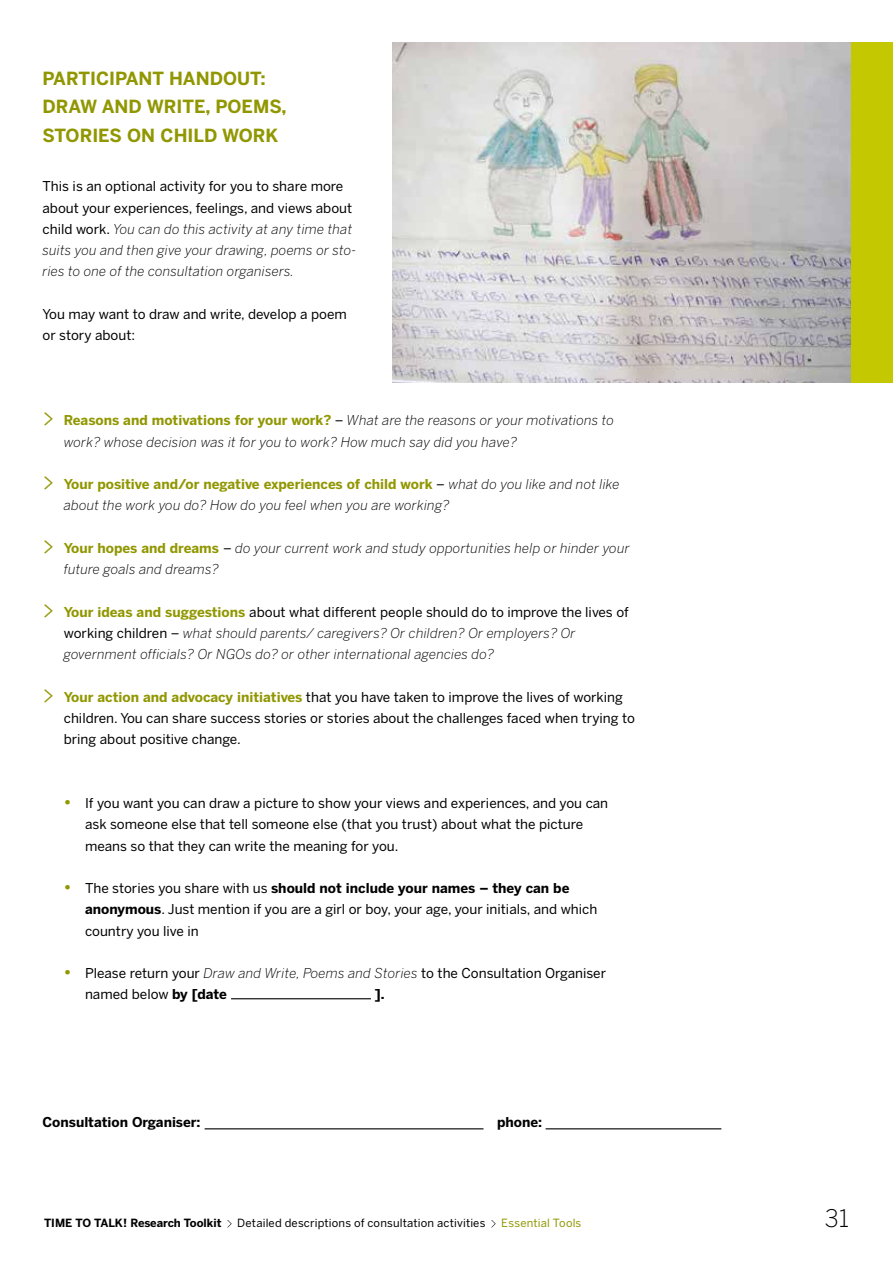
<style>
.page{position:relative;width:893px;height:1263px;background:#fff}
.page>*{position:absolute;margin:0;border:0;box-sizing:border-box;transform-origin:0 0}
.t1{font:300 24px "Benton Sans";color:#000}
.t2{font:700 18px "Benton Sans";color:#919700}
.t3{font:italic 300 13.5px/21.3px "Benton Sans";letter-spacing:.01em;color:#000}
.t4{font:13.5px/21.3px "Benton Sans";color:#000}
.t5{font:700 13.5px "Benton Sans";color:#000}
.t6{font:11.25px "Benton Sans";letter-spacing:.015em;color:#000}
.t7{font:700 11.25px "Benton Sans";color:#000}
.t8{font:11.25px "Benton Sans";letter-spacing:.015em;color:#919700}
.s1{font-weight:400;font-style:normal}
.s2{font-family:"The Sans Light Expert";font-weight:400;font-style:normal;font-size:24px;color:#919700}
.s3{font-weight:700;font-style:normal;color:#919700}
.s4{font-family:"The Sans Light Expert";font-size:24px;color:#919700}
.s5{font-weight:700;color:#919700}
.s6{font-weight:700;font-size:16.5px;color:#919700}
.s7{font-weight:700}
.s8{font-weight:300;font-style:italic}
</style>
<div class="page">
<div style="left:455px;top:43px;width:438px;height:340px;background:#c4c800"></div>
<svg style="left:227px;top:1220px;width:5px;height:7px"></svg>
<svg style="left:491px;top:1220px;width:5px;height:7px"></svg>
<img style="left:392px;top:43px;width:458px;height:340px">
<hr style="left:231px;top:998px;width:140px;height:1px;background:#000">
<hr style="left:205px;top:1128px;width:278px;height:1px;background:#000">
<hr style="left:546px;top:1128px;width:175px;height:1px;background:#000">
<h2 class="t2" style="left:43px;top:68px;width:23px">Participant</h2>
<h2 class="t2" style="left:169px;top:68px;width:28px">Handout</h2>
<h2 class="t2" style="left:260px;top:68px;width:7px">:</h2>
<h2 class="t2" style="left:43px;top:96px;width:28px">Draw</h2>
<h2 class="t2" style="left:102px;top:96px;width:15px">and</h2>
<h2 class="t2" style="left:147px;top:96px;width:29px">Write</h2>
<h2 class="t2" style="left:206px;top:96px;width:37px">, Poems</h2>
<h2 class="t2" style="left:281px;top:96px;width:7px">,</h2>
<h2 class="t2" style="left:43px;top:125px;width:24px">Stories</h2>
<h2 class="t2" style="left:127px;top:125px;width:58px">on Child</h2>
<h2 class="t2" style="left:222px;top:125px;width:31px">Work</h2>
<p class="t3" style="left:43px;top:176px;width:315px"><span class="s1">This is an optional activity for you to share more about your experiences, feelings, and views about child work.</span> You can do this activity at any time that suits you and then give your drawing, poems or sto&shy;ries to one of the consultation organisers.</p>
<p class="t4" style="left:43px;top:303px;width:306px">You may want to draw and write, develop a poem or story about:</p>
<p class="t3" style="left:64px;top:410px;width:552px;text-indent:-21px"><span class="s2">&gt;</span> <span class="s3">Reasons and motivations for your work?</span> <span class="s1">–</span> What are the reasons or your motivations to work? whose decision was it for you to work? How much say did you have?</p>
<p class="t3" style="left:64px;top:473px;width:557px;text-indent:-21px"><span class="s2">&gt;</span> <span class="s3">Your positive and/or negative experiences of child work</span> <span class="s1">–</span> what do you like and not like about the work you do? How do you feel when you are working?</p>
<p class="t3" style="left:64px;top:537px;width:567px;text-indent:-21px"><span class="s2">&gt;</span> <span class="s3">Your hopes and dreams</span> <span class="s1">–</span> do your current work and study opportunities help or hinder your future goals and dreams?</p>
<p class="t3" style="left:64px;top:601px;width:566px;text-indent:-21px"><span class="s2">&gt;</span> <span class="s3">Your ideas and suggestions</span> <span class="s1">about what different people should do to improve the lives of working children –</span> what should parents/ caregivers? Or children? Or employers? Or government officials? Or NGOs do? or other international agencies do?</p>
<p class="t4" style="left:64px;top:686px;width:573px;text-indent:-21px"><span class="s4">&gt;</span> <span class="s5">Your action and advocacy initiatives</span> that you have taken to improve the lives of working children. You can share success stories or stories about the challenges faced when trying to bring about positive change.</p>
<p class="t4" style="left:85px;top:792px;width:525px;text-indent:-21px"><span class="s6">•</span> If you want you can draw a picture to show your views and experiences, and you can ask someone else that tell someone else (that you trust) about what the picture means so that they can write the meaning for you.</p>
<p class="t4" style="left:85px;top:877px;width:514px;text-indent:-21px"><span class="s6">•</span> The stories you share with us <span class="s7">should not include your names – they can be anonymous</span>. Just mention if you are a girl or boy, your age, your initials, and which country you live in</p>
<p class="t4" style="left:85px;top:962px;width:523px;text-indent:-21px"><span class="s6">•</span> Please return your <span class="s8">Draw and Write, Poems and Stories</span> to the Consultation Organiser named below <span class="s7">by [date</span></p>
<p class="t5" style="left:375px;top:986px;width:11px">].</p>
<p class="t5" style="left:43px;top:1114px;width:160px">Consultation Organiser:</p>
<p class="t5" style="left:497px;top:1114px;width:47px">phone:</p>
<p class="t7" style="left:44px;top:1217px;width:179px">TIME TO TALK! Research Toolkit</p>
<p class="t6" style="left:237px;top:1217px;width:250px">Detailed descriptions of consultation activities</p>
<p class="t8" style="left:501px;top:1217px;width:82px">Essential Tools</p>
<h1 class="t1" style="left:825px;top:1204px;width:26px">31</h1>
</div>
